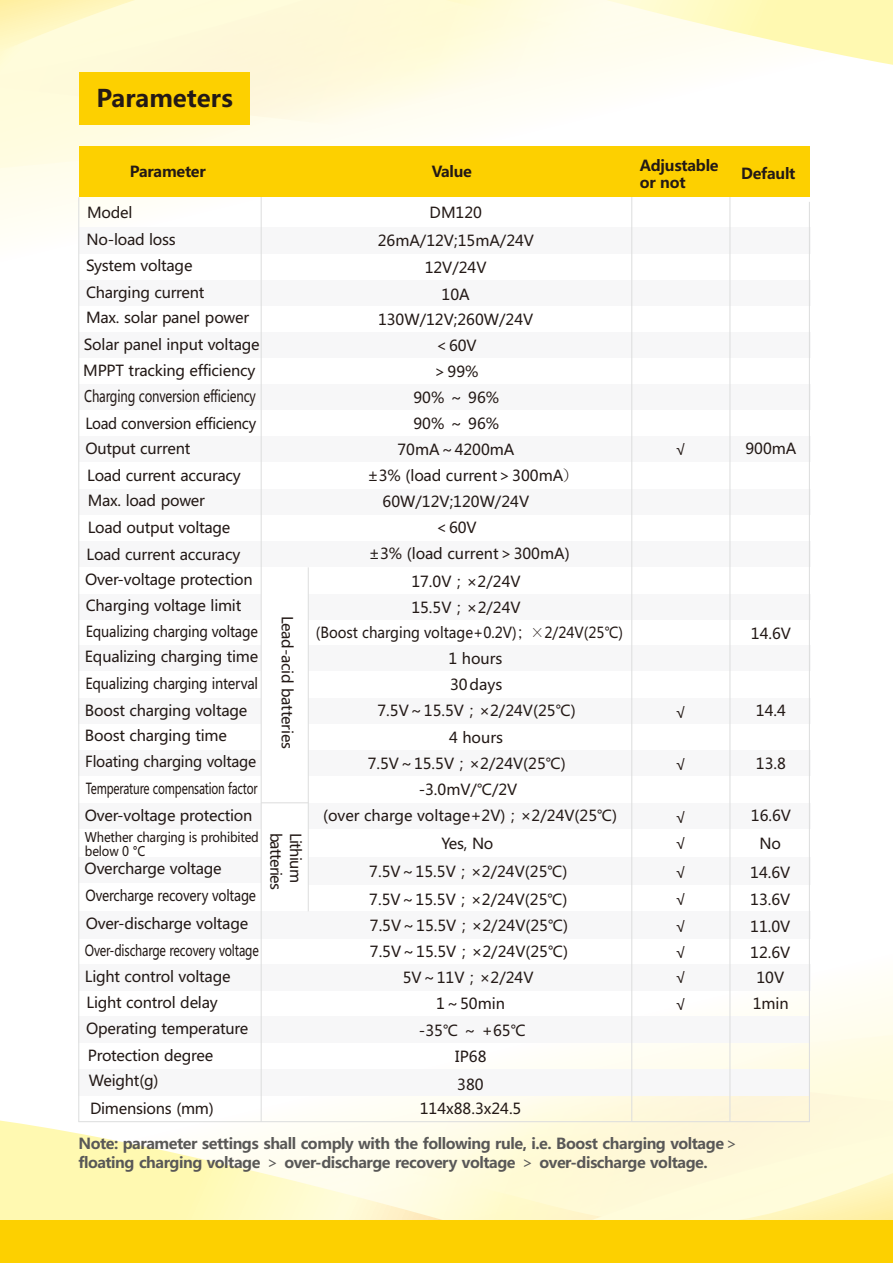
<style>
.page{position:relative;width:893px;height:1263px;background:#fff}
.page>*{position:absolute;margin:0;border:0;box-sizing:border-box;transform-origin:0 0}
.t1{font:700 24px "Microsoft Ya Hei";color:#231916}
.t2{font:15.9px "Microsoft Ya Hei";letter-spacing:-.015em;color:#231916;scale:.76 1}
.t3{font:15px/26.5px "Microsoft Ya Hei";letter-spacing:-.015em;color:#231916}
.t4{font:700 15px/19.8px "Microsoft Ya Hei";letter-spacing:-.03em;color:#595857}
.t5{font:15px/26.2px "Microsoft Ya Hei";letter-spacing:-.015em;color:#231916;text-align:justify;scale:.89 1}
.t6{font:15px "Microsoft Ya Hei";letter-spacing:-.015em;color:#231916;scale:.92 1}
.t7{font:15px/25px "Microsoft Ya Hei";letter-spacing:-.015em;color:#231916;scale:.94 1}
.t8{font:700 15px/17.7px "Microsoft Ya Hei";letter-spacing:-.015em;color:#231916}
.t9{font:15px "Microsoft Ya Hei";letter-spacing:-.04em;color:#231916}
.t10{font:13.05px/14px "Microsoft Ya Hei";letter-spacing:-.015em;color:#231916;scale:.91 1}
.s1{font-family:"Adobe Fangsong Std"}
.s2{font-weight:400}
</style>
<div class="page">
<svg style="left:0;top:172px;width:810px;height:46px"></svg>
<svg style="left:0;top:0;width:893px;height:172px"></svg>
<svg style="left:79px;top:986px;width:814px;height:38px"></svg>
<svg style="left:0;top:1024px;width:893px;height:196px"></svg>
<div style="left:0;top:1220px;width:893px;height:43px;background:#fdd000"></div>
<div style="left:79px;top:72px;width:171px;height:53px;background:#fdd000"></div>
<div style="left:79px;top:1016px;width:731px;height:27px;background:#f7f7f8"></div>
<div style="left:79px;top:1069px;width:731px;height:26px;background:#f7f7f8"></div>
<div style="left:79px;top:803px;width:182px;height:26px;background:#f7f7f8"></div>
<div style="left:79px;top:857px;width:182px;height:26px;background:#f7f7f8"></div>
<div style="left:79px;top:594px;width:182px;height:26px;background:#f7f7f8"></div>
<div style="left:79px;top:645px;width:182px;height:26px;background:#f7f7f8"></div>
<div style="left:79px;top:698px;width:182px;height:26px;background:#f7f7f8"></div>
<div style="left:79px;top:750px;width:182px;height:26px;background:#f7f7f8"></div>
<div style="left:79px;top:964px;width:731px;height:26px;background:#f7f7f8"></div>
<div style="left:79px;top:911px;width:731px;height:28px;background:#f7f7f8"></div>
<div style="left:308px;top:857px;width:502px;height:28px;background:#f7f7f8"></div>
<div style="left:308px;top:803px;width:502px;height:26px;background:#f7f7f8"></div>
<div style="left:308px;top:750px;width:502px;height:26px;background:#f7f7f8"></div>
<div style="left:308px;top:698px;width:502px;height:26px;background:#f7f7f8"></div>
<div style="left:308px;top:645px;width:502px;height:26px;background:#f7f7f8"></div>
<div style="left:308px;top:594px;width:502px;height:26px;background:#f7f7f8"></div>
<div style="left:79px;top:541px;width:731px;height:26px;background:#f7f7f8"></div>
<div style="left:79px;top:489px;width:731px;height:26px;background:#f7f7f8"></div>
<div style="left:79px;top:436px;width:731px;height:26px;background:#f7f7f8"></div>
<div style="left:79px;top:384px;width:731px;height:26px;background:#f7f7f8"></div>
<div style="left:79px;top:332px;width:731px;height:26px;background:#f7f7f8"></div>
<div style="left:79px;top:280px;width:731px;height:26px;background:#f7f7f8"></div>
<div style="left:79px;top:227px;width:731px;height:26px;background:#f7f7f8"></div>
<hr style="left:78px;top:197px;width:1px;height:925px;background:#dcdddd">
<hr style="left:261px;top:195px;width:1px;height:927px;background:#dcdddd">
<hr style="left:631px;top:166px;width:1px;height:955px;background:#dcdddd">
<hr style="left:729px;top:166px;width:1px;height:955px;background:#dcdddd">
<hr style="left:809px;top:202px;width:1px;height:920px;background:#dcdddd">
<hr style="left:78px;top:1121px;width:732px;height:1px;background:#dcdddd">
<div style="left:79px;top:146px;width:730px;height:51px;background:#fdd000"></div>
<hr style="left:308px;top:567px;width:1px;height:344px;background:#dcdddd">
<hr style="left:261px;top:802px;width:47px;height:1px;background:#dcdddd">
<h1 class="t1" style="left:96px;top:88px;width:138px">Parameters</h1>
<p class="t8" style="left:130px;top:164px;width:78px">Parameter</p>
<p class="t8" style="left:432px;top:164px;width:42px">Value</p>
<p class="t8" style="left:640px;top:158px;width:80px">Adjustable or not</p>
<p class="t8" style="left:741px;top:166px;width:56px">Default</p>
<p class="t3" style="left:86px;top:200px;width:120px">Model<br>No-load loss<br>System voltage<br>Charging current</p>
<p class="t3" style="left:83px;top:306px;width:178px">Max. solar panel power<br>Solar panel input voltage<br>MPPT tracking efficiency</p>
<p class="t2" style="left:84px;top:389px;width:227px">Charging conversion efficiency</p>
<p class="t7" style="left:85px;top:412px;width:183px">Load conversion efficiency<br>Output current</p>
<p class="t3" style="left:85px;top:463px;width:169px;line-height:26px">Load current accuracy<br>Max. load power<br>Load output voltage<br>Load current accuracy<br>Over-voltage protection<br>Charging voltage limit</p>
<p class="t5" style="left:85px;top:620px;width:196px">Equalizing charging voltage Equalizing charging time Equalizing charging interval Boost charging voltage</p>
<p class="t3" style="left:85px;top:724px;width:174px">Boost charging time<br>Floating charging voltage<br>Temperature compensation factor</p>
<p class="t10" style="left:85px;top:831px;width:193px">Whether charging is prohibited below 0 °C</p>
<p class="t3" style="left:85px;top:856px;width:176px">Overcharge voltage<br>Overcharge recovery voltage<br>Over-discharge voltage<br>Over-discharge recovery voltage<br>Light control voltage<br>Light control delay<br>Operating temperature</p>
<p class="t3" style="left:88px;top:1044px;width:127px;line-height:25.7px">Protection degree<br>Weight(g)</p>
<p class="t3" style="left:90px;top:1097px;width:125px">Dimensions (mm)</p>
<p class="t3" style="left:85px;top:803px;width:169px">Over-voltage protection</p>
<p class="t3" style="left:299px;top:615px;width:135px;rotate:90deg">Lead-acid batteries</p>
<p class="t3" style="left:378px;top:200px;width:158px;line-height:27.3px;text-align:center">DM120<br>26mA/12V;15mA/24V<br>12V/24V<br>10A</p>
<p class="t3" style="left:378px;top:307px;width:157px">130W/12V;260W/24V</p>
<p class="t3" style="left:434px;top:333px;width:44px">＜60V</p>
<p class="t3" style="left:433px;top:360px;width:47px">＞99%</p>
<p class="t3" style="left:413px;top:385px;width:87px">90% ～ 96%</p>
<p class="t3" style="left:413px;top:412px;width:87px">90% ～ 96%</p>
<p class="t3" style="left:397px;top:438px;width:119px">70mA～4200mA</p>
<p class="t3" style="left:368px;top:464px;width:212px">±3% (load current＞300mA<span class="s1">）</span></p>
<p class="t3" style="left:383px;top:490px;width:148px">60W/12V;120W/24V</p>
<p class="t3" style="left:434px;top:516px;width:44px">＜60V</p>
<p class="t3" style="left:369px;top:542px;width:202px">±3% (load current＞300mA)</p>
<p class="t3" style="left:411px;top:595px;width:111px">15.5V；×2/24V</p>
<p class="t6" style="left:316px;top:626px;width:336px">(Boost charging voltage+0.2V)<span class="s1">；×</span>2/24V(25℃)</p>
<p class="t3" style="left:449px;top:646px;width:56px">1 hours</p>
<p class="t3" style="left:411px;top:570px;width:111px">17.0V；×2/24V</p>
<p class="t3" style="left:450px;top:672px;width:54px">30days</p>
<p class="t3" style="left:377px;top:699px;width:200px">7.5V～15.5V；×2/24V(25℃)</p>
<p class="t3" style="left:449px;top:725px;width:56px">4 hours</p>
<p class="t3" style="left:368px;top:751px;width:200px">7.5V～15.5V；×2/24V(25℃)</p>
<p class="t3" style="left:419px;top:777px;width:100px">-3.0mV/℃/2V</p>
<p class="t3" style="left:323px;top:803px;width:296px">(over charge voltage+2V)；×2/24V(25℃)</p>
<p class="t9" style="left:283px;top:832px;width:59px;rotate:90deg">batteries</p>
<p class="t9" style="left:302px;top:832px;width:52px;rotate:90deg">Lithium</p>
<p class="t3" style="left:442px;top:832px;width:53px">Yes, No</p>
<p class="t3" style="left:369px;top:859px;width:200px;line-height:27.5px">7.5V～15.5V；×2/24V(25℃)<br>7.5V～15.5V；×2/24V(25℃)</p>
<p class="t3" style="left:370px;top:914px;width:200px;text-align:center">7.5V～15.5V；×2/24V(25℃)<br>7.5V～15.5V；×2/24V(25℃)<br>5V～11V；×2/24V<br>1～50min<br>-35℃ ～ +65℃<br>IP68</p>
<p class="t3" style="left:420px;top:1073px;width:103px;line-height:24.3px;text-align:center">380<br>114x88.3x24.5</p>
<p class="t3" style="left:676px;top:438px;width:12px">√</p>
<p class="t3" style="left:745px;top:437px;width:53px">900mA</p>
<p class="t3" style="left:676px;top:700px;width:12px">√</p>
<p class="t3" style="left:751px;top:621px;width:42px">14.6V</p>
<p class="t3" style="left:756px;top:699px;width:32px">14.4</p>
<p class="t3" style="left:676px;top:752px;width:12px">√</p>
<p class="t3" style="left:756px;top:751px;width:32px">13.8</p>
<p class="t3" style="left:676px;top:805px;width:12px">√</p>
<p class="t3" style="left:751px;top:804px;width:42px">16.6V</p>
<p class="t3" style="left:676px;top:832px;width:12px">√</p>
<p class="t3" style="left:676px;top:860px;width:12px;text-align:justify">√ √ √ √ √</p>
<p class="t3" style="left:676px;top:993px;width:12px">√</p>
<p class="t3" style="left:760px;top:832px;width:23px">No</p>
<p class="t3" style="left:750px;top:861px;width:42px">14.6V</p>
<p class="t3" style="left:750px;top:887px;width:42px">13.6V</p>
<p class="t3" style="left:750px;top:914px;width:42px">11.0V</p>
<p class="t3" style="left:750px;top:941px;width:42px;line-height:25.5px">12.6V<br>10V<br>1min</p>
<p class="t4" style="left:78px;top:1134px;width:662px">Note: parameter settings shall comply with the following rule, i.e. Boost charging voltage<span class="s2">＞</span>floating charging voltage <span class="s2">＞</span> over-discharge recovery voltage <span class="s2">＞</span> over-discharge voltage.</p>
</div>
